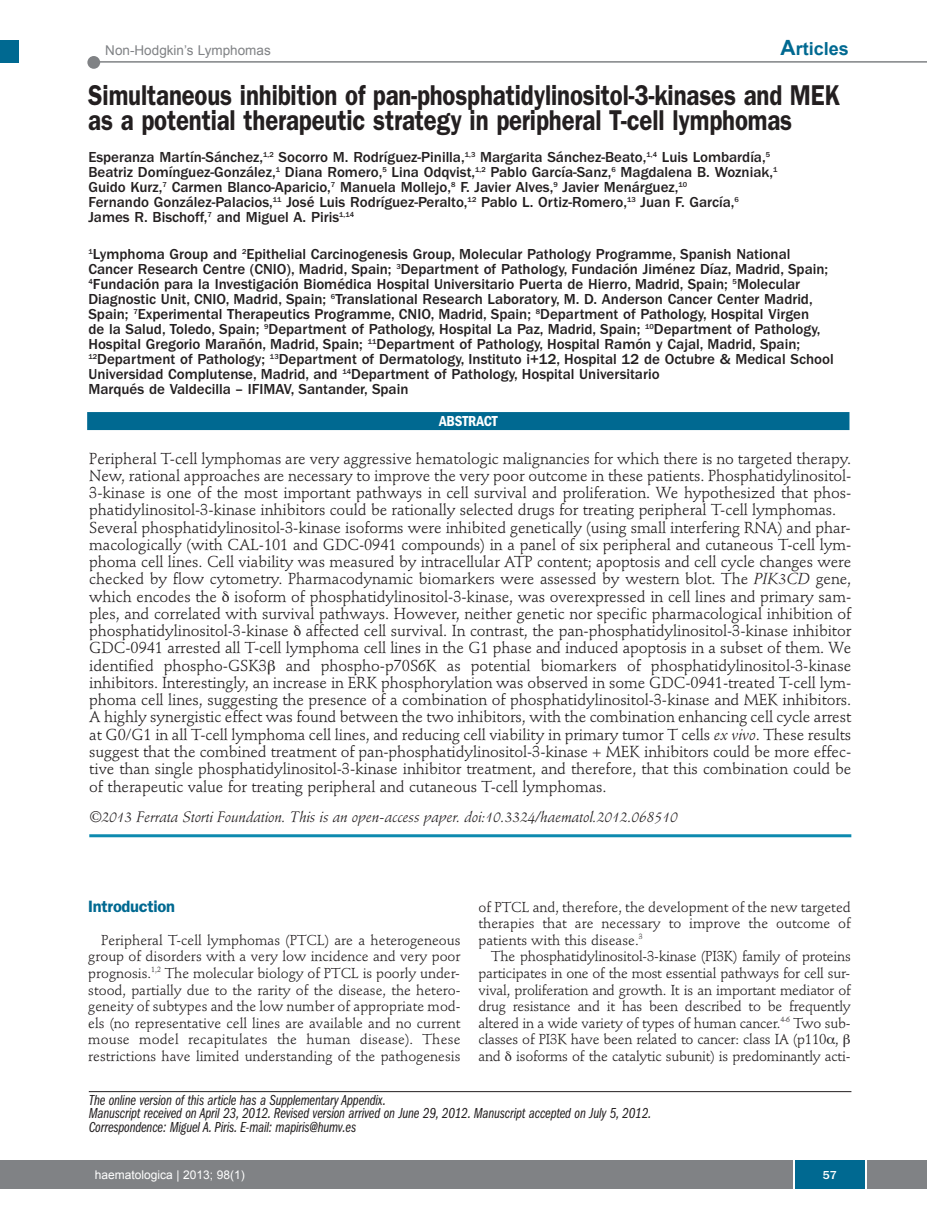
<style>
.page{position:relative;width:927px;height:1225px;background:#fff}
.page>*{position:absolute;margin:0;border:0;box-sizing:border-box;transform-origin:0 0}
.t1{font:600 28.8px/25.5px "Franklin Gothic";letter-spacing:-.005em;color:#231f20;scale:.83 1}
.t2{font:700 18px "Arial";color:#006991}
.t3{font:600 16.5px "Franklin Gothic";letter-spacing:-.015em;color:#006991}
.t4{font:15.75px/17.2px "Stempel Schneidler";letter-spacing:-.005em;color:#231f20}
.t5{font:500 15px/15px "Franklin Gothic";color:#231f20}
.t6{font:15px/13.5px "Franklin Gothic Book Cmpr Ital";letter-spacing:-.01em;color:#231f20}
.t7{font:italic 15px "Stempel Schneidler";letter-spacing:-.005em;color:#231f20}
.t8{font:600 condensed 15px "Franklin Gothic";letter-spacing:-.005em;color:#fff}
.t9{font:14.25px/16.5px "Stempel Schneidler";letter-spacing:-.015em;color:#231f20;text-align:justify}
.t10{font:13.5px "Arial";color:#808285}
.t11{font:12px "Arial";color:#fff}
.t12{font:500 12px "Franklin Gothic";color:#fff}
.s1{font-size:21px}
.s2{font-style:italic}
.s3{font-size:15.15px}
</style>
<div class="page">
<div style="left:87px;top:56px;width:13px;height:13px;background:#808285;border-radius:50%"></div>
<hr style="left:95px;top:61px;width:832px;height:2px;background:#808285">
<div style="left:17px;top:1160px;width:910px;height:28px;background:#808285"></div>
<div style="left:795px;top:1160px;width:70px;height:28px;background:#006991"></div>
<hr style="left:793px;top:1160px;width:2px;height:28px;background:#fff">
<hr style="left:865px;top:1160px;width:2px;height:28px;background:#fff">
<div style="left:0;top:40px;width:19px;height:22px;background:#006991"></div>
<div style="left:0;top:1160px;width:18px;height:28px;background:#808285"></div>
<hr style="left:89px;top:1091px;width:762px;height:1px;background:#231f20">
<hr style="left:89px;top:834px;width:762px;height:3px;background:#0d8aaf">
<div style="left:87px;top:412px;width:762px;height:18px;background:#006991"></div>
<p class="t10" style="left:105px;top:43px;width:167px">Non-Hodgkin’s Lymphomas</p>
<p class="t2" style="left:781px;top:39px;width:70px"><span class="s1">A</span>rticles</p>
<h1 class="t1" style="left:88px;top:85px;width:907px">Simultaneous inhibition of pan-phosphatidylinositol-3-kinases and MEK as a potential therapeutic strategy in peripheral T-cell lymphomas</h1>
<p class="t5" style="left:88px;top:151px;width:691px">Esperanza Martín-Sánchez,<sup>1,2</sup> Socorro M. Rodríguez-Pinilla,<sup>1,3</sup> Margarita Sánchez-Beato,<sup>1,4</sup> Luis Lombardía,<sup>5<br></sup>Beatriz Domínguez-González,<sup>1</sup> Diana Romero,<sup>5</sup> Lina Odqvist,<sup>1,2</sup> Pablo García-Sanz,<sup>6</sup> Magdalena B. Wozniak,<sup>1<br></sup>Guido Kurz,<sup>7</sup> Carmen Blanco-Aparicio,<sup>7</sup> Manuela Mollejo,<sup>8</sup> F. Javier Alves,<sup>9</sup> Javier Menárguez,<sup>10<br></sup>Fernando González-Palacios,<sup>11</sup> José Luis Rodríguez-Peralto,<sup>12</sup> Pablo L. Ortiz-Romero,<sup>13</sup> Juan F. García,<sup>6<br></sup>James R. Bischoff,<sup>7</sup> and Miguel A. Piris<sup>1,14</sup></p>
<p class="t5" style="left:88px;top:248px;width:747px"><sup>1</sup>Lymphoma Group and <sup>2</sup>Epithelial Carcinogenesis Group, Molecular Pathology Programme, Spanish National Cancer Research Centre (CNIO), Madrid, Spain; <sup>3</sup>Department of Pathology, Fundación Jiménez Díaz, Madrid, Spain; <sup>4</sup>Fundación para la Investigación Biomédica Hospital Universitario Puerta de Hierro, Madrid, Spain; <sup>5</sup>Molecular Diagnostic Unit, CNIO, Madrid, Spain; <sup>6</sup>Translational Research Laboratory, M. D. Anderson Cancer Center Madrid, Spain; <sup>7</sup>Experimental Therapeutics Programme, CNIO, Madrid, Spain; <sup>8</sup>Department of Pathology, Hospital Virgen<br>de la Salud, Toledo, Spain; <sup>9</sup>Department of Pathology, Hospital La Paz, Madrid, Spain; <sup>10</sup>Department of Pathology, Hospital Gregorio Marañón, Madrid, Spain; <sup>11</sup>Department of Pathology, Hospital Ramón y Cajal, Madrid, Spain; <sup>12</sup>Department of Pathology; <sup>13</sup>Department of Dermatology, Instituto i+12, Hospital 12 de Octubre &amp; Medical School Universidad Complutense, Madrid, and <sup>14</sup>Department of Pathology, Hospital Universitario<br>Marqués de Valdecilla – IFIMAV, Santander, Spain</p>
<p class="t8" style="left:439px;top:416px;width:60px">ABSTRACT</p>
<p class="t4" style="left:89px;top:451px;width:764px">Peripheral T-cell lymphomas are very aggressive hematologic malignancies for which there is no targeted therapy.<br>New, rational approaches are necessary to improve the very poor outcome in these patients. Phosphatidylinositol-3-kinase is one of the most important pathways in cell survival and proliferation. We hypothesized that phos&shy;phatidylinositol-3-kinase inhibitors could be rationally selected drugs for treating peripheral T-cell lymphomas.<br>Several phosphatidylinositol-3-kinase isoforms were inhibited genetically (using small interfering RNA) and phar&shy;macologically (with CAL-101 and GDC-0941 compounds) in a panel of six peripheral and cutaneous T-cell lym&shy;phoma cell lines. Cell viability was measured by intracellular ATP content; apoptosis and cell cycle changes were checked by flow cytometry. Pharmacodynamic biomarkers were assessed by western blot. The <span class="s2">PIK3CD</span> gene, which encodes the isoform of phosphatidylinositol-3-kinase, was overexpressed in cell lines and primary sam&shy;ples, and correlated with survival pathways. However, neither genetic nor specific pharmacological inhibition of phosphatidylinositol-3-kinase affected cell survival. In contrast, the pan-phosphatidylinositol-3-kinase inhibitor GDC-0941 arrested all T-cell lymphoma cell lines in the G1 phase and induced apoptosis in a subset of them. We identified phospho-GSK3 and phospho-p70S6K as potential biomarkers of phosphatidylinositol-3-kinase inhibitors. Interestingly, an increase in ERK phosphorylation was observed in some GDC-0941-treated T-cell lym&shy;phoma cell lines, suggesting the presence of a combination of phosphatidylinositol-3-kinase and MEK inhibitors.<br>A highly synergistic effect was found between the two inhibitors, with the combination enhancing cell cycle arrest at G0/G1 in all T-cell lymphoma cell lines, and reducing cell viability in primary tumor T cells <span class="s2">ex vivo</span>. These results suggest that the combined treatment of pan-phosphatidylinositol-3-kinase + MEK inhibitors could be more effec&shy;tive than single phosphatidylinositol-3-kinase inhibitor treatment, and therefore, that this combination could be of therapeutic value for treating peripheral and cutaneous T-cell lymphomas.</p>
<p class="t7" style="left:89px;top:810px;width:590px"><span class="s3">©</span>2013 Ferrata Storti Foundation. This is an open-access paper. doi:10.3324/haematol.2012.068510</p>
<p class="t3" style="left:88px;top:900px;width:88px">Introduction</p>
<p class="t9" style="left:88px;top:933px;width:374px;text-indent:13px">Peripheral T-cell lymphomas (PTCL) are a heterogeneous group of disorders with a very low incidence and very poor prognosis.<sup>1,2</sup> The molecular biology of PTCL is poorly under&shy;stood, partially due to the rarity of the disease, the hetero&shy;geneity of subtypes and the low number of appropriate mod&shy;els (no representative cell lines are available and no current mouse model recapitulates the human disease). These restrictions have limited understanding of the pathogenesis</p>
<p class="t9" style="left:479px;top:900px;width:374px">of PTCL and, therefore, the development of the new targeted therapies that are necessary to improve the outcome of patients with this disease.<sup>3</sup></p>
<p class="t9" style="left:479px;top:949px;width:374px;text-align:left;text-indent:13px">The phosphatidylinositol-3-kinase (PI3K) family of proteins participates in one of the most essential pathways for cell sur&shy;vival, proliferation and growth. It is an important mediator of drug resistance and it has been described to be frequently altered in a wide variety of types of human cancer.<sup>4-6</sup> Two sub&shy;classes of PI3K have been related to cancer: class IA (p110 , and isoforms of the catalytic subunit) is predominantly acti-</p>
<p class="t6" style="left:89px;top:1094px;width:564px">The online version of this article has a Supplementary Appendix.<br>Manuscript received on April 23, 2012. Revised version arrived on June 29, 2012. Manuscript accepted on July 5, 2012.<br>Correspondence: Miguel A. Piris. E-mail: mapiris@humv.es</p>
<p class="t11" style="left:95px;top:1167px;width:152px">haematologica | 2013; 98(1)</p>
<p class="t12" style="left:823px;top:1171px;width:16px">57</p>
</div>
